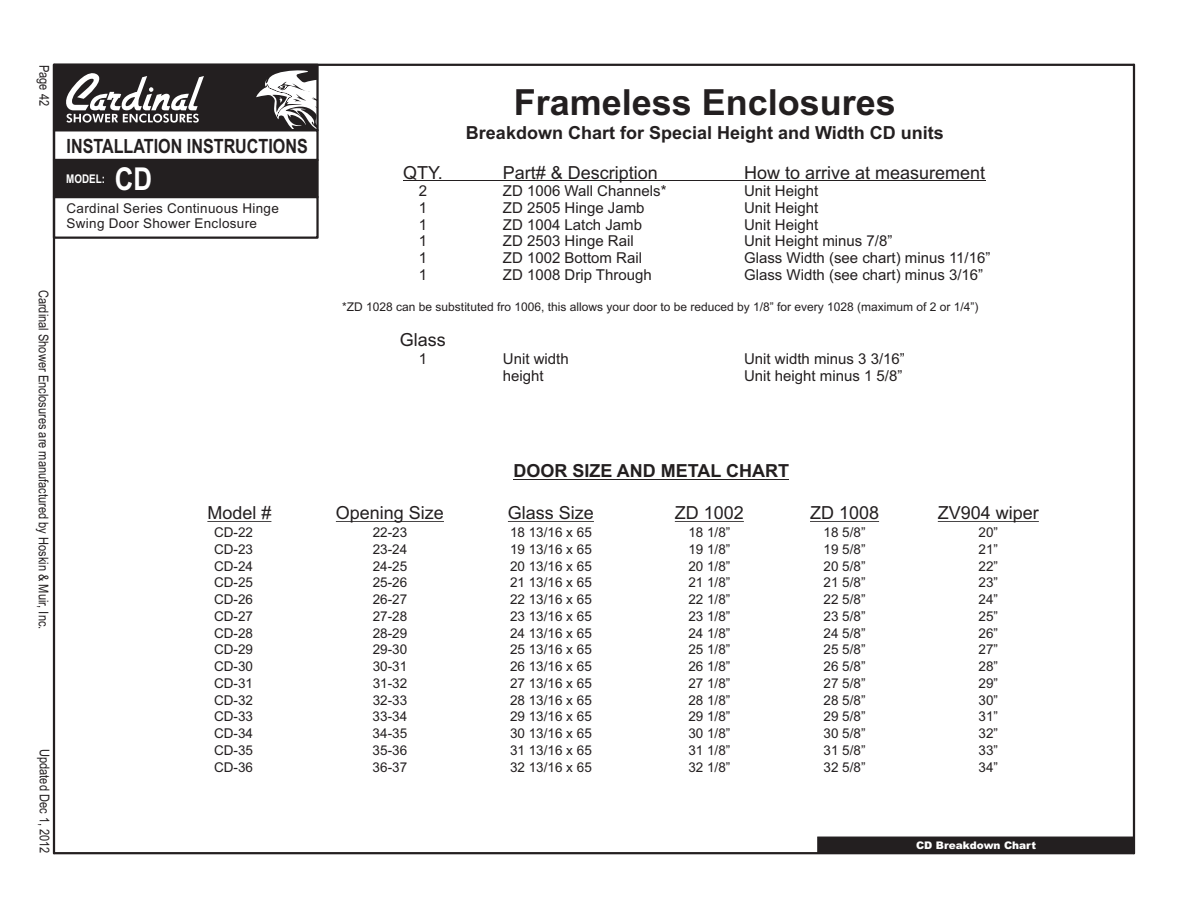
<style>
.page{position:relative;width:1188px;height:918px;background:#fff}
.page>*{position:absolute;margin:0;border:0;box-sizing:border-box;transform-origin:0 0}
.t1{font:700 36px "Arial";color:#231f20}
.t2{font:700 31.5px "Arial Narrow";color:#fff}
.t3{font:700 19.65px "Arial Narrow";color:#231f20}
.t4{font:18px "Arial";color:#231f20}
.t5{font:700 18px "Arial";color:#231f20}
.t6{font:15px "Arial";color:#231f20}
.t7{font:13.5px "Arial";color:#231f20}
.t8{font:13.5px "Arial Narrow";color:#231f20}
.t9{font:13.5px/15.1px "Arial";letter-spacing:.025em;color:#231f20}
.t10{font:12px "Arial";color:#231f20}
.t11{font:700 12px "Arial Narrow";color:#fff}
.t12{font:900 10.5px "Arial";color:#fff}
</style>
<div class="page">
<hr style="left:1133px;top:65px;width:2px;height:788px;background:#231f20">
<hr style="left:54px;top:64px;width:1080px;height:2px;background:#231f20">
<hr style="left:54px;top:852px;width:1080px;height:2px;background:#231f20">
<div style="left:817px;top:837px;width:316px;height:15px;background:#231f20"></div>
<div style="left:52px;top:158px;width:267px;height:41px;background:#231f20"></div>
<div style="left:53px;top:196px;width:266px;height:43px;border:2px solid #231f20"></div>
<div style="left:53px;top:129px;width:266px;height:32px;border:2px solid #231f20"></div>
<svg style="left:56px;top:65px;width:265px;height:63px"></svg>
<div style="left:53px;top:64px;width:266px;height:67px;border:2px solid #231f20"></div>
<hr style="left:403px;top:180px;width:582px;height:1px;background:#231f20">
<hr style="left:513px;top:479px;width:276px;height:1px;background:#231f20">
<hr style="left:207px;top:521px;width:64px;height:1px;background:#231f20">
<hr style="left:336px;top:521px;width:108px;height:1px;background:#231f20">
<hr style="left:508px;top:521px;width:86px;height:1px;background:#231f20">
<hr style="left:675px;top:521px;width:69px;height:1px;background:#231f20">
<hr style="left:810px;top:521px;width:69px;height:1px;background:#231f20">
<hr style="left:938px;top:521px;width:101px;height:1px;background:#231f20">
<hr style="left:53px;top:65px;width:2px;height:788px;background:#231f20">
<p class="t8" style="left:49px;top:65px;width:43px;rotate:90deg">Page 42</p>
<p class="t8" style="left:49px;top:290px;width:341px;rotate:90deg">Cardinal Shower Enclosures are manufactured by Hoskin &amp; Muir, Inc.</p>
<p class="t8" style="left:50px;top:749px;width:106px;rotate:90deg">Updated Dec 1, 2012</p>
<h3 class="t3" style="left:67px;top:138px;width:243px">INSTALLATION INSTRUCTIONS</h3>
<p class="t11" style="left:66px;top:174px;width:40px">MODEL:</p>
<h2 class="t2" style="left:115px;top:167px;width:39px">CD</h2>
<p class="t9" style="left:67px;top:202px;width:214px">Cardinal Series Continuous Hinge<br>Swing Door Shower Enclosure</p>
<h1 class="t1" style="left:514px;top:88px;width:384px">Frameless Enclosures</h1>
<h3 class="t5" style="left:466px;top:126px;width:479px">Breakdown Chart for Special Height and Width CD units</h3>
<h3 class="t4" style="left:403px;top:166px;width:41px">QTY.</h3>
<h3 class="t4" style="left:503px;top:166px;width:157px">Part# &amp; Description</h3>
<h3 class="t4" style="left:744px;top:166px;width:243px">How to arrive at measurement</h3>
<p class="t6" style="left:419px;top:185px;width:10px">2</p>
<p class="t6" style="left:503px;top:185px;width:165px">ZD 1006 Wall Channels*</p>
<p class="t6" style="left:744px;top:185px;width:76px">Unit Height</p>
<p class="t6" style="left:419px;top:202px;width:10px">1</p>
<p class="t6" style="left:503px;top:202px;width:143px">ZD 2505 Hinge Jamb</p>
<p class="t6" style="left:744px;top:202px;width:76px">Unit Height</p>
<p class="t6" style="left:419px;top:219px;width:10px">1</p>
<p class="t6" style="left:503px;top:219px;width:141px">ZD 1004 Latch Jamb</p>
<p class="t6" style="left:744px;top:219px;width:76px">Unit Height</p>
<p class="t6" style="left:419px;top:236px;width:10px">1</p>
<p class="t6" style="left:503px;top:236px;width:132px">ZD 2503 Hinge Rail</p>
<p class="t6" style="left:744px;top:236px;width:150px">Unit Height minus 7/8”</p>
<p class="t6" style="left:419px;top:252px;width:10px">1</p>
<p class="t6" style="left:503px;top:252px;width:141px">ZD 1002 Bottom Rail</p>
<p class="t6" style="left:744px;top:252px;width:248px">Glass Width (see chart) minus 11/16”</p>
<p class="t6" style="left:419px;top:269px;width:10px">1</p>
<p class="t6" style="left:503px;top:269px;width:150px">ZD 1008 Drip Through</p>
<p class="t6" style="left:744px;top:269px;width:241px">Glass Width (see chart) minus 3/16”</p>
<p class="t10" style="left:342px;top:302px;width:638px">*ZD 1028 can be substituted fro 1006, this allows your door to be reduced by 1/8” for every 1028 (maximum of 2 or 1/4”)</p>
<h3 class="t4" style="left:400px;top:333px;width:48px">Glass</h3>
<p class="t6" style="left:419px;top:353px;width:10px">1</p>
<p class="t6" style="left:503px;top:353px;width:67px">Unit width</p>
<p class="t6" style="left:744px;top:353px;width:162px">Unit width minus 3 3/16”</p>
<p class="t6" style="left:503px;top:370px;width:42px">height</p>
<p class="t6" style="left:744px;top:370px;width:160px">Unit height minus 1 5/8”</p>
<h3 class="t5" style="left:513px;top:464px;width:277px">DOOR SIZE AND METAL CHART</h3>
<h3 class="t4" style="left:207px;top:506px;width:66px">Model #</h3>
<h3 class="t4" style="left:336px;top:506px;width:110px">Opening Size</h3>
<h3 class="t4" style="left:508px;top:506px;width:88px">Glass Size</h3>
<h3 class="t4" style="left:675px;top:506px;width:71px">ZD 1002</h3>
<h3 class="t4" style="left:810px;top:506px;width:71px">ZD 1008</h3>
<h3 class="t4" style="left:938px;top:506px;width:103px">ZV904 wiper</h3>
<p class="t7" style="left:214px;top:527px;width:41px">CD-22</p>
<p class="t7" style="left:373px;top:527px;width:36px">22-23</p>
<p class="t7" style="left:510px;top:527px;width:83px">18 13/16 x 65</p>
<p class="t7" style="left:688px;top:527px;width:44px">18 1/8”</p>
<p class="t7" style="left:824px;top:527px;width:44px">18 5/8”</p>
<p class="t7" style="left:979px;top:527px;width:21px">20”</p>
<p class="t7" style="left:214px;top:544px;width:41px">CD-23</p>
<p class="t7" style="left:373px;top:544px;width:36px">23-24</p>
<p class="t7" style="left:510px;top:544px;width:83px">19 13/16 x 65</p>
<p class="t7" style="left:688px;top:544px;width:44px">19 1/8”</p>
<p class="t7" style="left:824px;top:544px;width:44px">19 5/8”</p>
<p class="t7" style="left:979px;top:544px;width:21px">21”</p>
<p class="t7" style="left:214px;top:561px;width:41px">CD-24</p>
<p class="t7" style="left:373px;top:561px;width:36px">24-25</p>
<p class="t7" style="left:510px;top:561px;width:83px">20 13/16 x 65</p>
<p class="t7" style="left:688px;top:561px;width:44px">20 1/8”</p>
<p class="t7" style="left:824px;top:561px;width:44px">20 5/8”</p>
<p class="t7" style="left:979px;top:561px;width:21px">22”</p>
<p class="t7" style="left:214px;top:578px;width:41px">CD-25</p>
<p class="t7" style="left:373px;top:578px;width:36px">25-26</p>
<p class="t7" style="left:510px;top:578px;width:83px">21 13/16 x 65</p>
<p class="t7" style="left:688px;top:578px;width:44px">21 1/8”</p>
<p class="t7" style="left:824px;top:578px;width:44px">21 5/8”</p>
<p class="t7" style="left:979px;top:578px;width:21px">23”</p>
<p class="t7" style="left:214px;top:594px;width:41px">CD-26</p>
<p class="t7" style="left:373px;top:594px;width:36px">26-27</p>
<p class="t7" style="left:510px;top:594px;width:83px">22 13/16 x 65</p>
<p class="t7" style="left:688px;top:594px;width:44px">22 1/8”</p>
<p class="t7" style="left:824px;top:594px;width:44px">22 5/8”</p>
<p class="t7" style="left:979px;top:594px;width:21px">24”</p>
<p class="t7" style="left:214px;top:611px;width:41px">CD-27</p>
<p class="t7" style="left:373px;top:611px;width:36px">27-28</p>
<p class="t7" style="left:510px;top:611px;width:83px">23 13/16 x 65</p>
<p class="t7" style="left:688px;top:611px;width:44px">23 1/8”</p>
<p class="t7" style="left:824px;top:611px;width:44px">23 5/8”</p>
<p class="t7" style="left:979px;top:611px;width:21px">25”</p>
<p class="t7" style="left:214px;top:628px;width:41px">CD-28</p>
<p class="t7" style="left:373px;top:628px;width:36px">28-29</p>
<p class="t7" style="left:510px;top:628px;width:83px">24 13/16 x 65</p>
<p class="t7" style="left:688px;top:628px;width:44px">24 1/8”</p>
<p class="t7" style="left:824px;top:628px;width:44px">24 5/8”</p>
<p class="t7" style="left:979px;top:628px;width:21px">26”</p>
<p class="t7" style="left:214px;top:645px;width:41px">CD-29</p>
<p class="t7" style="left:373px;top:645px;width:36px">29-30</p>
<p class="t7" style="left:510px;top:645px;width:83px">25 13/16 x 65</p>
<p class="t7" style="left:688px;top:645px;width:44px">25 1/8”</p>
<p class="t7" style="left:824px;top:645px;width:44px">25 5/8”</p>
<p class="t7" style="left:979px;top:645px;width:21px">27”</p>
<p class="t7" style="left:214px;top:661px;width:41px">CD-30</p>
<p class="t7" style="left:373px;top:661px;width:36px">30-31</p>
<p class="t7" style="left:510px;top:661px;width:83px">26 13/16 x 65</p>
<p class="t7" style="left:688px;top:661px;width:44px">26 1/8”</p>
<p class="t7" style="left:824px;top:661px;width:44px">26 5/8”</p>
<p class="t7" style="left:979px;top:661px;width:21px">28”</p>
<p class="t7" style="left:214px;top:678px;width:41px">CD-31</p>
<p class="t7" style="left:373px;top:678px;width:36px">31-32</p>
<p class="t7" style="left:510px;top:678px;width:83px">27 13/16 x 65</p>
<p class="t7" style="left:688px;top:678px;width:44px">27 1/8”</p>
<p class="t7" style="left:824px;top:678px;width:44px">27 5/8”</p>
<p class="t7" style="left:979px;top:678px;width:21px">29”</p>
<p class="t7" style="left:214px;top:695px;width:41px">CD-32</p>
<p class="t7" style="left:373px;top:695px;width:36px">32-33</p>
<p class="t7" style="left:510px;top:695px;width:83px">28 13/16 x 65</p>
<p class="t7" style="left:688px;top:695px;width:44px">28 1/8”</p>
<p class="t7" style="left:824px;top:695px;width:44px">28 5/8”</p>
<p class="t7" style="left:979px;top:695px;width:21px">30”</p>
<p class="t7" style="left:214px;top:712px;width:41px">CD-33</p>
<p class="t7" style="left:373px;top:712px;width:36px">33-34</p>
<p class="t7" style="left:510px;top:712px;width:83px">29 13/16 x 65</p>
<p class="t7" style="left:688px;top:712px;width:44px">29 1/8”</p>
<p class="t7" style="left:824px;top:712px;width:44px">29 5/8”</p>
<p class="t7" style="left:979px;top:712px;width:21px">31”</p>
<p class="t7" style="left:214px;top:728px;width:41px">CD-34</p>
<p class="t7" style="left:373px;top:728px;width:36px">34-35</p>
<p class="t7" style="left:510px;top:728px;width:83px">30 13/16 x 65</p>
<p class="t7" style="left:688px;top:728px;width:44px">30 1/8”</p>
<p class="t7" style="left:824px;top:728px;width:44px">30 5/8”</p>
<p class="t7" style="left:979px;top:728px;width:21px">32”</p>
<p class="t7" style="left:214px;top:745px;width:41px">CD-35</p>
<p class="t7" style="left:373px;top:745px;width:36px">35-36</p>
<p class="t7" style="left:510px;top:745px;width:83px">31 13/16 x 65</p>
<p class="t7" style="left:688px;top:745px;width:44px">31 1/8”</p>
<p class="t7" style="left:824px;top:745px;width:44px">31 5/8”</p>
<p class="t7" style="left:979px;top:745px;width:21px">33”</p>
<p class="t7" style="left:214px;top:762px;width:41px">CD-36</p>
<p class="t7" style="left:373px;top:762px;width:36px">36-37</p>
<p class="t7" style="left:510px;top:762px;width:83px">32 13/16 x 65</p>
<p class="t7" style="left:688px;top:762px;width:44px">32 1/8”</p>
<p class="t7" style="left:824px;top:762px;width:44px">32 5/8”</p>
<p class="t7" style="left:979px;top:762px;width:21px">34”</p>
<p class="t12" style="left:916px;top:842px;width:122px">CD Breakdown Chart</p>
</div>
